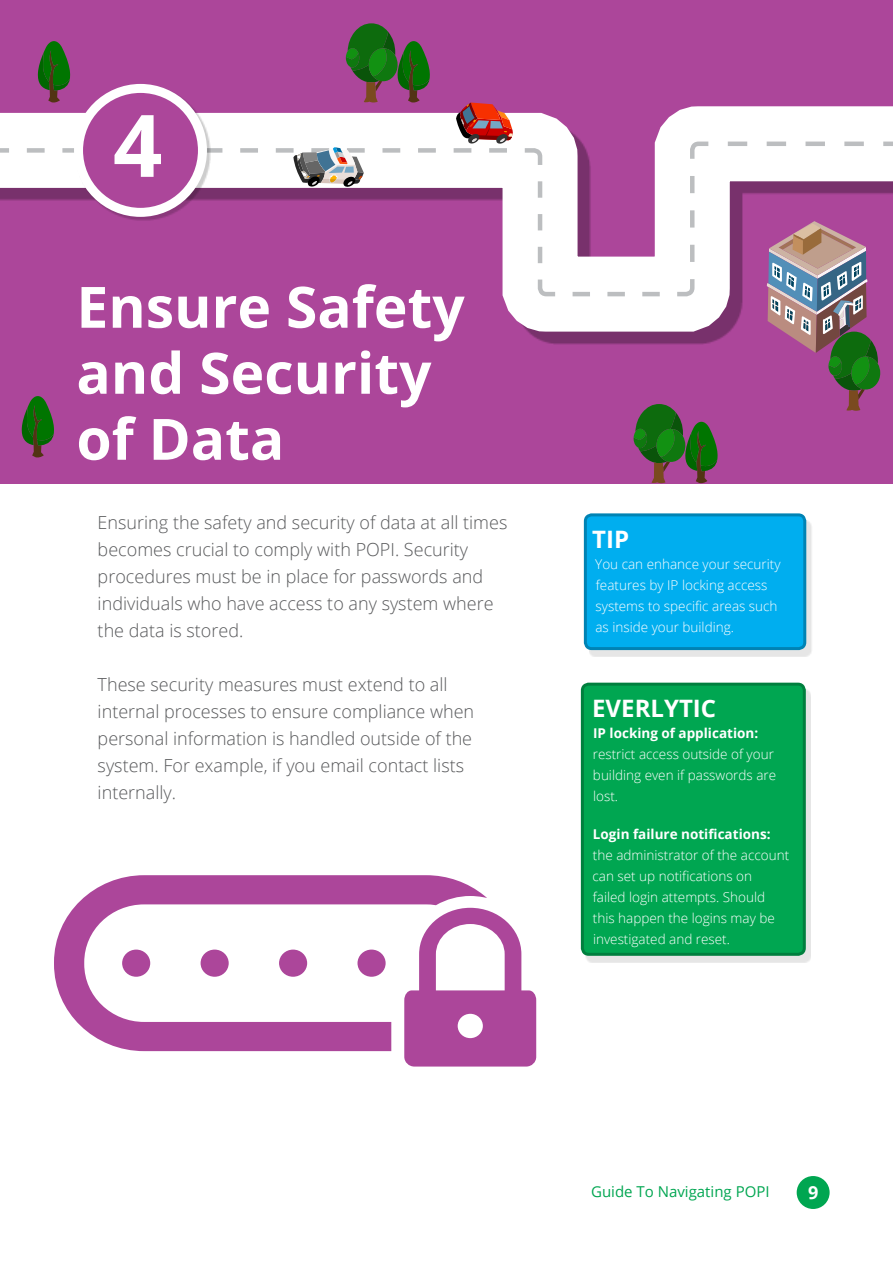
<style>
.page{position:relative;width:893px;height:1263px;background:#fff}
.page>*{position:absolute;margin:0;border:0;box-sizing:border-box;transform-origin:0 0}
.t1{font:700 86.4px "Open Sans";color:#fff}
.t2{font:700 57px/66px "Open Sans";color:#fff}
.t3{font:700 24px "Open Sans";color:#fff}
.t4{font:300 18px/27px "Open Sans";color:#58595b}
.t5{font:700 18px "Open Sans";color:#fff}
.t6{font:15px "Open Sans";color:#00a651}
.t7{font:300 13.5px/21px "Open Sans";color:#fff}
.t8{font:700 13.5px "Open Sans";color:#fff}
</style>
<div class="page">
<div style="left:797px;top:1176px;width:33px;height:33px;background:#00a651;border-radius:50%"></div>
<div style="left:0;top:0;width:893px;height:483px;background:#ac469a"></div>
<svg style="left:504px;top:299px;width:239px;height:46px;background:#d0afca"></svg>
<svg style="left:0;top:106px;width:893px;height:193px"></svg>
<div style="left:77px;top:87px;width:134px;height:133px;background:#000;opacity:.2"></div>
<svg style="left:79px;top:88px;width:123px;height:124px"></svg>
<div style="left:74px;top:84px;width:133px;height:133px;border:9px solid #fff;border-radius:50%"></div>
<svg style="left:767px;top:221px;width:113px;height:190px"></svg>
<svg style="left:634px;top:404px;width:84px;height:80px"></svg>
<svg style="left:21px;top:396px;width:33px;height:62px"></svg>
<svg style="left:54px;top:875px;width:433px;height:176px"></svg>
<svg style="left:404px;top:908px;width:132px;height:158px"></svg>
<div style="left:586px;top:690px;width:225px;height:273px;background:#e6e6e6"></div>
<div style="left:582px;top:684px;width:222px;height:270px;background:#00a651;border-radius:6px"></div>
<div style="left:581px;top:683px;width:225px;height:273px;border:3px solid #007f3e;border-radius:6px"></div>
<div style="left:589px;top:520px;width:223px;height:137px;background:#000;opacity:.1"></div>
<div style="left:585px;top:515px;width:220px;height:134px;background:#00aeef;border-radius:6px"></div>
<div style="left:584px;top:513px;width:222px;height:137px;border:3px solid #0083b4;border-radius:6px"></div>
<svg style="left:0;top:23px;width:516px;height:164px"></svg>
<h1 class="t1" style="left:113px;top:84px;width:51px">4</h1>
<h2 class="t2" style="left:76px;top:273px;width:390px">Ensure Safety and Security of Data</h2>
<p class="t4" style="left:98px;top:508px;width:411px">Ensuring the safety and security of data at all times becomes crucial to comply with POPI. Security procedures must be in place for passwords and individuals who have access to any system where the data is stored.</p>
<p class="t4" style="left:98px;top:670px;width:378px">These security measures must extend to all internal processes to ensure compliance when personal information is handled outside of the system. For example, if you email contact lists internally.</p>
<h3 class="t3" style="left:592px;top:522px;width:38px">TIP</h3>
<p class="t7" style="left:595px;top:553px;width:187px">You can enhance your security features by IP locking access systems to specific areas such as inside your building.</p>
<h3 class="t3" style="left:592px;top:691px;width:125px">EVERLYTIC</h3>
<p class="t8" style="left:593px;top:723px;width:167px">IP locking of application:</p>
<p class="t7" style="left:593px;top:743px;width:185px">restrict access outside of your building even if passwords are lost.</p>
<p class="t8" style="left:593px;top:824px;width:179px">Login failure notifications:</p>
<p class="t7" style="left:592px;top:844px;width:198px">the administrator of the account can set up notifications on<br>failed login attempts. Should this happen the logins may be investigated and reset.</p>
<p class="t6" style="left:591px;top:1182px;width:180px">Guide To Navigating POPI</p>
<p class="t5" style="left:808px;top:1179px;width:12px">9</p>
</div>
